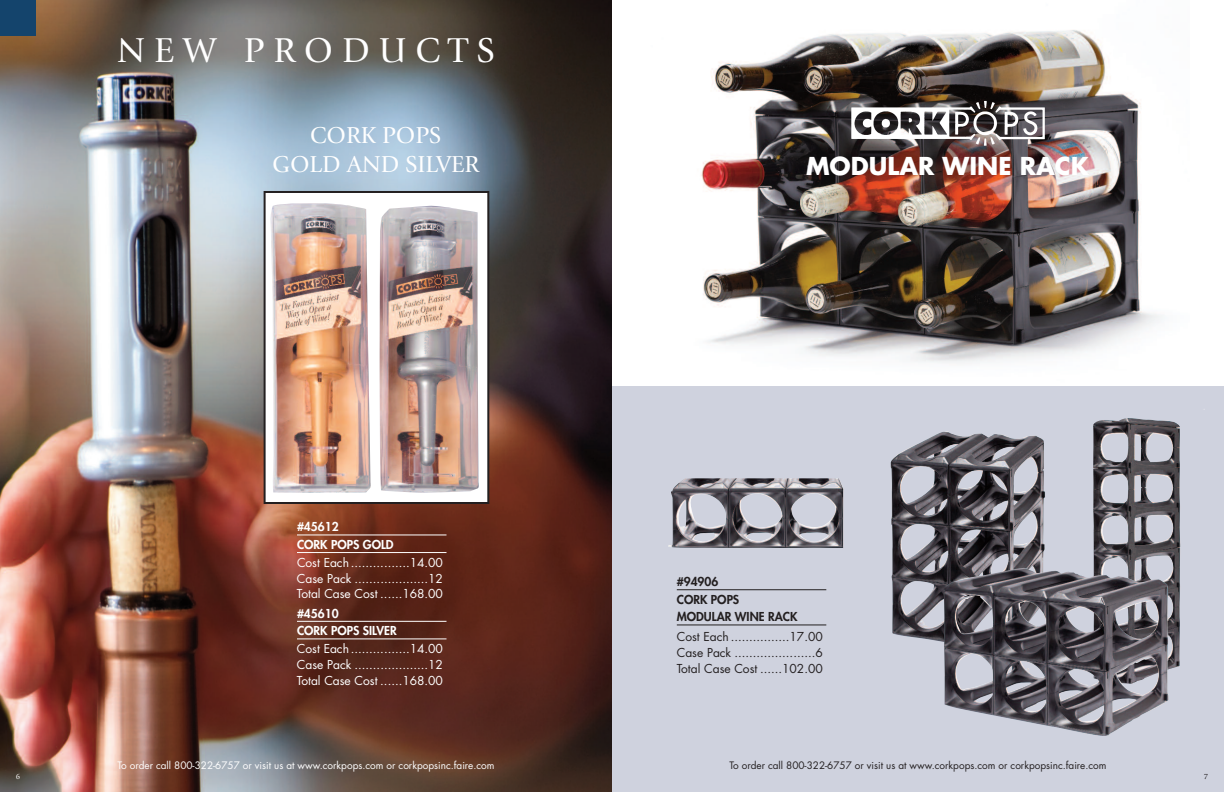
<style>
.page{position:relative;width:1224px;height:792px;background:#fff}
.page>*{position:absolute;margin:0;border:0;box-sizing:border-box;transform-origin:0 0}
.t1{font:36px "Giovanni";letter-spacing:.25em;color:#fff}
.t2{font:24px/28.8px "Giovanni";color:#fff;text-align:center}
.t3{font:700 24px "Futura";color:#fff}
.t4{font:12px/15.8px "Futura";color:#fff;text-align:justify}
.t5{font:12px/15.8px "Futura";color:#231f20;text-align:justify}
.t6{font:800 12px/17.5px "Futura";color:#fff}
.t7{font:800 12px/17.5px "Futura";color:#231f20}
.t8{font:10px "Futura";color:#fff}
.t9{font:10px "Futura";color:#231f20}
.t10{font:8px "Giovanni";color:#fff}
.t11{font:8px "Giovanni";color:#231f20}
</style>
<div class="page">
<img style="left:0;top:0;width:612px;height:792px">
<img style="left:701px;top:30px;width:462px;height:333px">
<div style="left:612px;top:386px;width:612px;height:406px;background:#cfd2de"></div>
<div style="left:0;top:0;width:36px;height:36px;background:#14446c"></div>
<img style="left:1093px;top:409px;width:112px;height:260px">
<img style="left:891px;top:431px;width:154px;height:211px">
<img style="left:847px;top:98px;width:203px;height:50px">
<hr style="left:677px;top:589px;width:149px;height:1px;background:#231f20">
<hr style="left:677px;top:625px;width:149px;height:1px;background:#231f20">
<img style="left:668px;top:478px;width:176px;height:70px">
<hr style="left:297px;top:535px;width:149px;height:1px;background:#fff">
<hr style="left:297px;top:552px;width:149px;height:1px;background:#fff">
<hr style="left:297px;top:621px;width:149px;height:1px;background:#fff">
<hr style="left:297px;top:639px;width:149px;height:1px;background:#fff">
<img style="left:944px;top:568px;width:225px;height:168px">
<div style="left:265px;top:192px;width:223px;height:311px;background:#fff"></div>
<img style="left:271px;top:203px;width:208px;height:290px">
<div style="left:264px;top:191px;width:225px;height:313px;border:2px solid #231f20"></div>
<h1 class="t1" style="left:117px;top:36px;width:379px">NEW PRODUCTS</h1>
<h2 class="t2" style="left:272px;top:123px;width:208px">CORK POPS<br>GOLD AND SILVER</h2>
<p class="t6" style="left:297px;top:519px;width:98px">#45612<br>CORK POPS GOLD</p>
<p class="t4" style="left:297px;top:556px;width:148px">Cost Each ................14.00<br>Case Pack ....................12<br>Total Case Cost ......168.00</p>
<p class="t6" style="left:297px;top:605px;width:101px">#45610<br>CORK POPS SILVER</p>
<p class="t4" style="left:297px;top:642px;width:148px">Cost Each ................14.00<br>Case Pack ....................12<br>Total Case Cost ......168.00</p>
<h2 class="t3" style="left:806px;top:155px;width:284px">MODULAR WINE RACK</h2>
<p class="t7" style="left:677px;top:574px;width:122px">#94906<br>CORK POPS<br>MODULAR WINE RACK</p>
<p class="t5" style="left:677px;top:630px;width:148px">Cost Each ................17.00<br>Case Pack ......................6<br>Total Case Cost ......102.00</p>
<p class="t8" style="left:117px;top:761px;width:379px">To order call 800-322-6757 or visit us at www.corkpops.com or corkpopsinc.faire.com</p>
<p class="t9" style="left:729px;top:761px;width:379px">To order call 800-322-6757 or visit us at www.corkpops.com or corkpopsinc.faire.com</p>
<p class="t10" style="left:16px;top:773px;width:6px">6</p>
<p class="t11" style="left:1204px;top:773px;width:6px">7</p>
</div>
